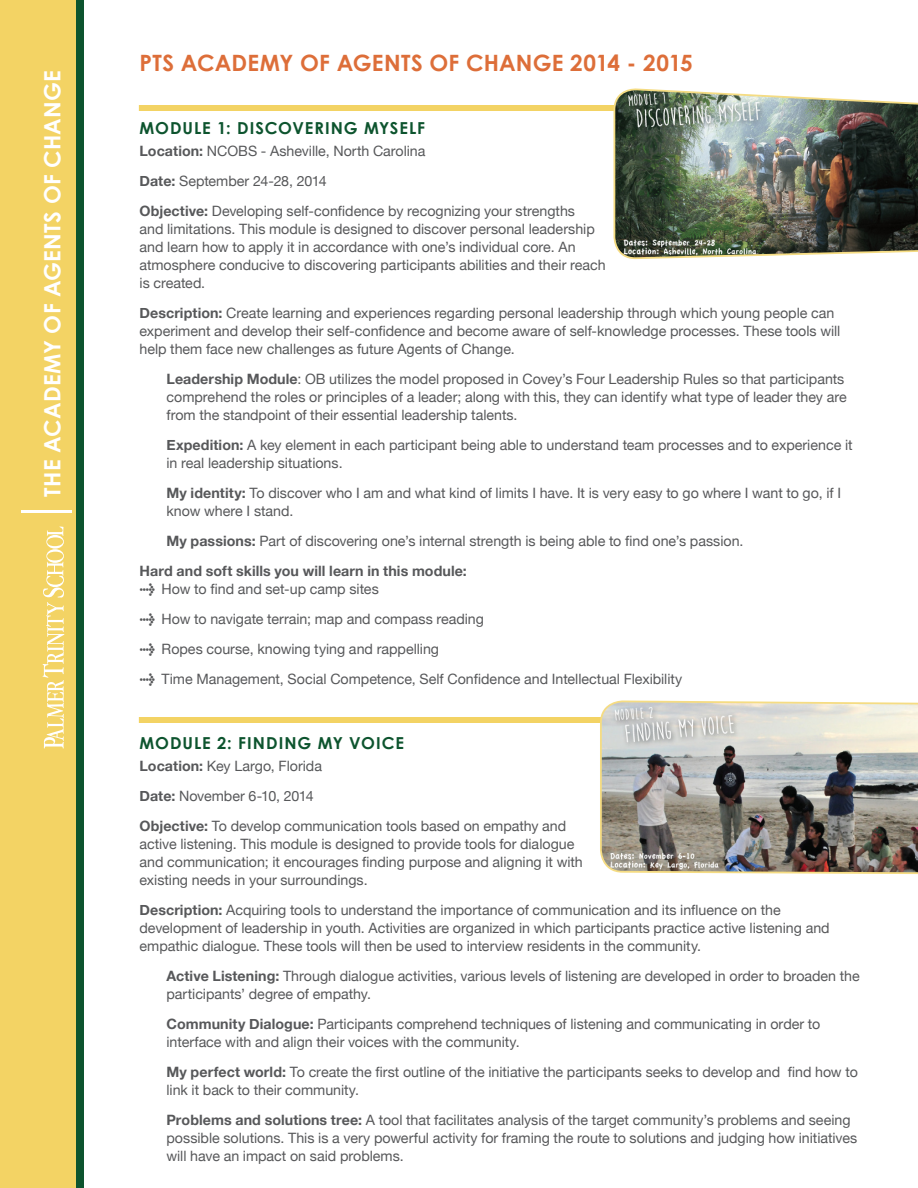
<style>
.page{position:relative;width:918px;height:1188px;background:#fff}
.page>*{position:absolute;margin:0;border:0;box-sizing:border-box;transform-origin:0 0}
.Main_Titles{font:700 22.5px "Century Gothic";letter-spacing:.01em;color:#dd6e39}
.t1{font:700 22.5px "Century Gothic";letter-spacing:.01em;color:#fff}
.Sub_titles{font:700 16.5px "Century Gothic";letter-spacing:.06em;color:#0d542e}
.BODY{font:14.25px/18px "Helvetica Neue";color:#57585a}
.Bold_Body_copy{font:700 14.25px "Helvetica Neue";letter-spacing:.005em;color:#57585a}
.s1{font-weight:700}
.s2{font-family:"Meta Plus";font-weight:900;font-size:12px}
</style>
<div class="page">
<div style="left:0;top:0;width:76px;height:1188px;background:#f3d364"></div>
<div style="left:76px;top:0;width:8px;height:1188px;background:#0d542e"></div>
<svg style="left:43px;top:526px;width:21px;height:222px"></svg>
<hr style="left:21px;top:510px;width:51px;height:3px;background:#fff">
<div style="left:139px;top:717px;width:725px;height:6px;background:#f3d364"></div>
<div style="left:139px;top:105px;width:725px;height:6px;background:#f3d364"></div>
<img style="left:600px;top:700px;width:318px;height:175px">
<img style="left:613px;top:88px;width:305px;height:171px">
<h1 class="t1" style="left:38px;top:497px;width:428px;rotate:-90deg">THE ACADEMY OF AGENTS OF CHANGE</h1>
<p class="Main_Titles" style="left:140px;top:49px;width:555px">PTS ACADEMY OF AGENTS OF CHANGE 2014 - 2015</p>
<p class="Sub_titles" style="left:140px;top:118px;width:287px">MODULE 1: DISCOVERING MYSELF</p>
<p class="BODY" style="left:140px;top:143px;width:288px"><span class="s1">Location:</span> NCOBS - Asheville, North Carolina</p>
<p class="BODY" style="left:140px;top:173px;width:189px"><span class="s1">Date:</span> September 24-28, 2014</p>
<p class="BODY" style="left:140px;top:203px;width:468px"><span class="s1">Objective:</span> Developing self-confidence by recognizing your strengths<br>and limitations. This module is designed to discover personal leadership and learn how to apply it in accordance with one’s individual core. An atmosphere conducive to discovering participants abilities and their reach is created.</p>
<p class="BODY" style="left:140px;top:305px;width:702px"><span class="s1">Description:</span> Create learning and experiences regarding personal leadership through which young people can experiment and develop their self-confidence and become aware of self-knowledge processes. These tools will help them face new challenges as future Agents of Change.</p>
<p class="BODY" style="left:166px;top:371px;width:682px"><span class="s1">Leadership Module</span>: OB utilizes the model proposed in Covey’s Four Leadership Rules so that participants comprehend the roles or principles of a leader; along with this, they can identify what type of leader they are from the standpoint of their essential leadership talents.</p>
<p class="BODY" style="left:166px;top:437px;width:688px"><span class="s1">Expedition:</span> A key element in each participant being able to understand team processes and to experience it in real leadership situations.</p>
<p class="BODY" style="left:166px;top:485px;width:676px"><span class="s1">My identity:</span> To discover who I am and what kind of limits I have. It is very easy to go where I want to go, if I know where I stand.</p>
<p class="BODY" style="left:166px;top:533px;width:579px"><span class="s1">My passions:</span> Part of discovering one’s internal strength is being able to find one’s passion.</p>
<p class="Bold_Body_copy" style="left:140px;top:560px;width:329px">Hard and soft skills you will learn in this module:</p>
<p class="BODY" style="left:140px;top:581px;width:241px"><span class="s2">&gt;</span> How to find and set-up camp sites</p>
<p class="BODY" style="left:140px;top:611px;width:346px"><span class="s2">&gt;</span> How to navigate terrain; map and compass reading</p>
<p class="BODY" style="left:140px;top:641px;width:301px"><span class="s2">&gt;</span> Ropes course, knowing tying and rappelling</p>
<p class="BODY" style="left:140px;top:671px;width:544px"><span class="s2">&gt;</span> Time Management, Social Competence, Self Confidence and Intellectual Flexibility</p>
<p class="Sub_titles" style="left:140px;top:733px;width:266px">MODULE 2: FINDING MY VOICE</p>
<p class="BODY" style="left:140px;top:758px;width:184px"><span class="s1">Location:</span> Key Largo, Florida</p>
<p class="BODY" style="left:140px;top:788px;width:176px"><span class="s1">Date:</span> November 6-10, 2014</p>
<p class="BODY" style="left:140px;top:818px;width:445px"><span class="s1">Objective:</span> To develop communication tools based on empathy and active listening. This module is designed to provide tools for dialogue and communication; it encourages finding purpose and aligning it with existing needs in your surroundings.</p>
<p class="BODY" style="left:140px;top:902px;width:692px"><span class="s1">Description:</span> Acquiring tools to understand the importance of communication and its influence on the development of leadership in youth. Activities are organized in which participants practice active listening and empathic dialogue. These tools will then be used to interview residents in the community.</p>
<p class="BODY" style="left:166px;top:968px;width:695px"><span class="s1">Active Listening:</span> Through dialogue activities, various levels of listening are developed in order to broaden the participants’ degree of empathy.</p>
<p class="BODY" style="left:166px;top:1016px;width:655px"><span class="s1">Community Dialogue:</span> Participants comprehend techniques of listening and communicating in order to interface with and align their voices with the community.</p>
<p class="BODY" style="left:166px;top:1064px;width:693px"><span class="s1">My perfect world:</span> To create the first outline of the initiative the participants seeks to develop and find how to link it back to their community.</p>
<p class="BODY" style="left:166px;top:1112px;width:692px"><span class="s1">Problems and solutions tree:</span> A tool that facilitates analysis of the target community’s problems and seeing possible solutions. This is a very powerful activity for framing the route to solutions and judging how initiatives will have an impact on said problems.</p>
</div>
